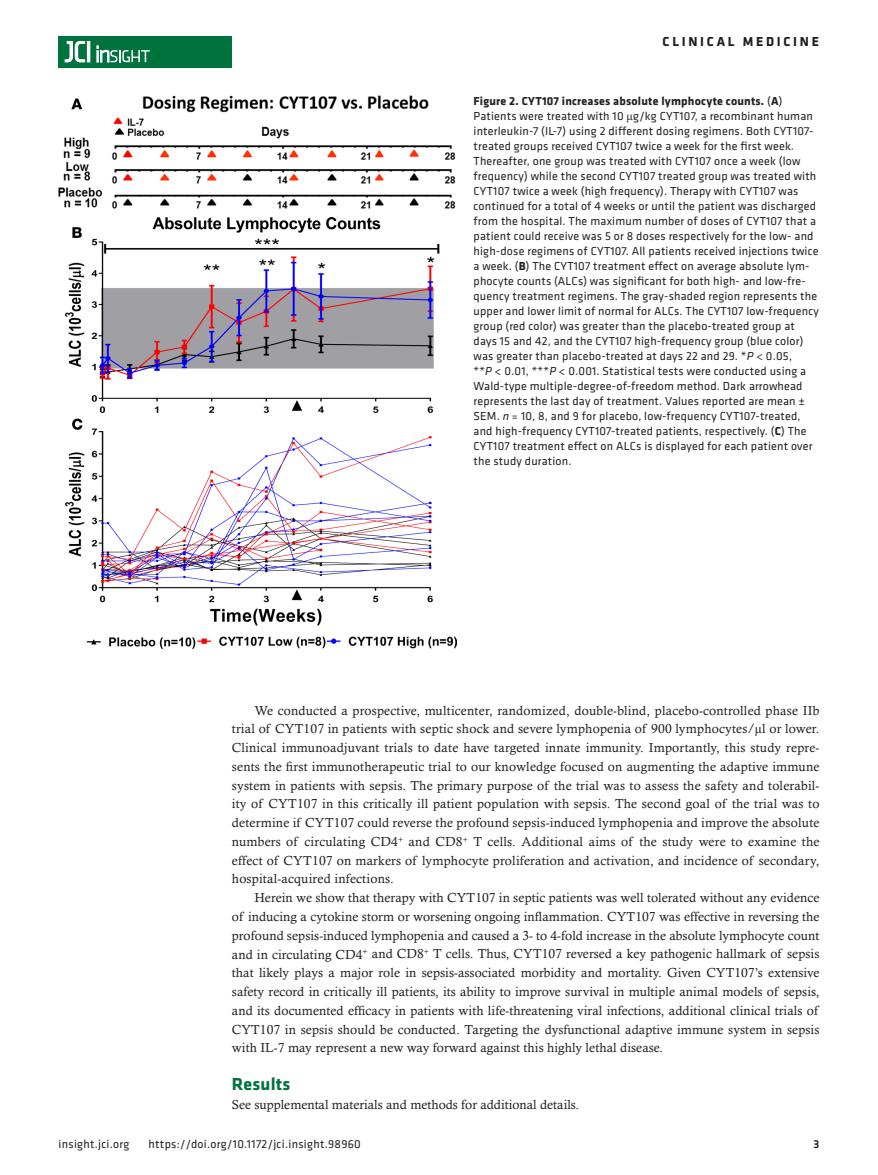
<style>
.page{position:relative;width:878px;height:1175px;background:#fff}
.page>*{position:absolute;margin:0;border:0;box-sizing:border-box;transform-origin:0 0}
.t1{font:700 18px "Klavika";letter-spacing:.01em;color:#00723e}
.t2{font:700 13.5px "Klavika Basic";letter-spacing:.2em;color:#231f20}
.t3{font:13.2px/18.8px "Calisto MT Std";letter-spacing:.005em;color:#231f20;text-align:justify}
.t4{font:12px/15px "Klavika Basic";letter-spacing:.015em;color:#231f20}
.t5{font:500 12px "Klavika Basic";color:#231f20}
.s1{font-weight:700}
.s2{font-family:"Times New Roman"}
.s3{font-style:italic}
</style>
<div class="page">
<div style="left:59px;top:36px;width:173px;height:31px;background:#00723e"></div>
<hr style="left:87px;top:41px;width:3px;height:21px;background:#fff">
<svg style="left:64px;top:41px;width:21px;height:22px"></svg>
<svg style="left:97px;top:46px;width:53px;height:16px"></svg>
<img style="left:59px;top:96px;width:397px;height:552px">
<p class="t2" style="left:662px;top:32px;width:158px">CLINICAL MEDICINE</p>
<p class="t4" style="left:473px;top:93px;width:347px"><span class="s1">Figure 2. CYT107 increases absolute lymphocyte counts.</span> (<span class="s1">A</span>)<br>Patients were treated with 10 <span class="s2">μ</span>g/kg CYT107, a recombinant human interleukin-7 (IL-7) using 2 different dosing regimens. Both CYT107- treated groups received CYT107 twice a week for the first week.<br>Thereafter, one group was treated with CYT107 once a week (low frequency) while the second CYT107 treated group was treated with CYT107 twice a week (high frequency). Therapy with CYT107 was continued for a total of 4 weeks or until the patient was discharged from the hospital. The maximum number of doses of CYT107 that a patient could receive was 5 or 8 doses respectively for the low- and high-dose regimens of CYT107. All patients received injections twice a week. (<span class="s1">B</span>) The CYT107 treatment effect on average absolute lym&shy;phocyte counts (ALCs) was significant for both high- and low-fre&shy;quency treatment regimens. The gray-shaded region represents the upper and lower limit of normal for ALCs. The CYT107 low-frequency group (red color) was greater than the placebo-treated group at days 15 and 42, and the CYT107 high-frequency group (blue color) was greater than placebo-treated at days 22 and 29. *<span class="s3">P &lt;</span> 0.05,<br>**<span class="s3">P &lt;</span> 0.01, ***<span class="s3">P &lt;</span> 0.001. Statistical tests were conducted using a Wald-type multiple-degree-of-freedom method. Dark arrowhead represents the last day of treatment. Values reported are mean ± SEM. <span class="s3">n</span> = 10, 8, and 9 for placebo, low-frequency CYT107-treated, and high-frequency CYT107-treated patients, respectively. (<span class="s1">C</span>) The CYT107 treatment effect on ALCs is displayed for each patient over the study duration.</p>
<p class="t3" style="left:232px;top:700px;width:589px;text-indent:22px">We conducted a prospective, multicenter, randomized, double-blind, placebo-controlled phase IIb trial of CYT107 in patients with septic shock and severe lymphopenia of 900 lymphocytes/<span class="s2">μ</span>l or lower.<br>Clinical immunoadjuvant trials to date have targeted innate immunity. Importantly, this study repre&shy;sents the first immunotherapeutic trial to our knowledge focused on augmenting the adaptive immune system in patients with sepsis. The primary purpose of the trial was to assess the safety and tolerabil&shy;ity of CYT107 in this critically ill patient population with sepsis. The second goal of the trial was to determine if CYT107 could reverse the profound sepsis-induced lymphopenia and improve the absolute numbers of circulating CD4<sup>+</sup> and CD8<sup>+</sup> T cells. Additional aims of the study were to examine the effect of CYT107 on markers of lymphocyte proliferation and activation, and incidence of secondary, hospital-acquired infections.</p>
<p class="t3" style="left:232px;top:888px;width:589px;text-indent:23px">Herein we show that therapy with CYT107 in septic patients was well tolerated without any evidence of inducing a cytokine storm or worsening ongoing inflammation. CYT107 was effective in reversing the profound sepsis-induced lymphopenia and caused a 3- to 4-fold increase in the absolute lymphocyte count and in circulating CD4<sup>+</sup> and CD8<sup>+</sup> T cells. Thus, CYT107 reversed a key pathogenic hallmark of sepsis that likely plays a major role in sepsis-associated morbidity and mortality. Given CYT107’s extensive safety record in critically ill patients, its ability to improve survival in multiple animal models of sepsis, and its documented efficacy in patients with life-threatening viral infections, additional clinical trials of CYT107 in sepsis should be conducted. Targeting the dysfunctional adaptive immune system in sepsis with IL-7 may represent a new way forward against this highly lethal disease.</p>
<h1 class="t1" style="left:232px;top:1070px;width:60px">Results</h1>
<p class="t3" style="left:232px;top:1094px;width:349px">See supplemental materials and methods for additional details.</p>
<p class="t4" style="left:58px;top:1135px;width:72px">insight.jci.org</p>
<p class="t4" style="left:148px;top:1135px;width:214px">https://doi.org/10.1172/jci.insight.98960</p>
<p class="t5" style="left:813px;top:1135px;width:7px">3</p>
</div>
